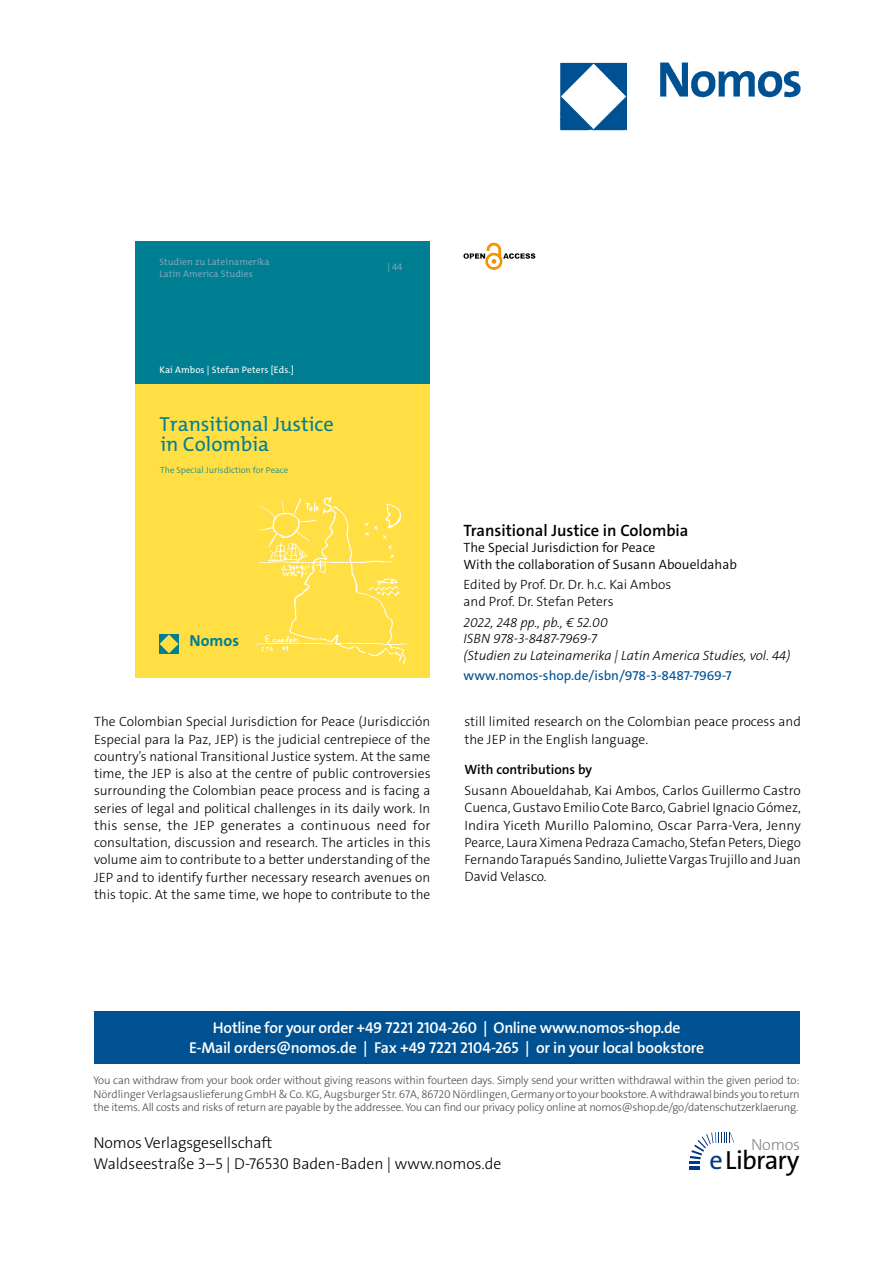
<style>
.page{position:relative;width:893px;height:1263px;background:#fff}
.page>*{position:absolute;margin:0;border:0;box-sizing:border-box;transform-origin:0 0}
.t1{font:26.4px "The Sans Os F";letter-spacing:-.03em;color:#000}
.t2{font:20.4px/19.6px "The Mix C5";color:#007f92}
.t3{font:600 16.5px "The Sans C5";color:#000}
.t4{font:300 16.2px "The Sans Os F";letter-spacing:-.02em;color:#87888a}
.t5{font:700 16.05px "The Sans Os F";color:#007f92}
.t6{font:600 15.75px/21px "The Sans Os F";letter-spacing:-.02em;color:#fff;text-align:center}
.t7{font:300 15.75px/21px "The Sans Os F";color:#000}
.t8{font:300 13.5px/17.2px "The Sans C5";color:#000}
.t9{font:italic 300 13.5px/16.5px "The Sans C5";color:#000}
.t10{font:300 13.5px/16.5px "The Sans C5";color:#000}
.t11{font:13.5px "The Sans C5";color:#005192}
.t12{font:600 13.5px "The Sans C5";color:#000}
.t13{font:300 11.25px/13.5px "The Sans Os F";letter-spacing:-.02em;color:#4b4b4d;text-align:justify}
.t14{font:9.45px "The Mix C5";letter-spacing:.01em;color:#81a5bc}
.t15{font:9.45px "The Mix C5";letter-spacing:.01em;color:#fff}
.t16{font:300 8.85px "The Mix C5";color:#007f92}
.s1{color:#003882}
</style>
<div class="page">
<div style="left:94px;top:1011px;width:705px;height:52px;background:#005192"></div>
<hr style="left:689px;top:1166px;width:11px;height:4px;background:#003882">
<svg style="left:689px;top:1132px;width:45px;height:32px"></svg>
<img style="left:559px;top:62px;width:242px;height:69px">
<div style="left:135px;top:384px;width:295px;height:293px;background:#ffdf44"></div>
<div style="left:135px;top:242px;width:295px;height:142px;background:#007f92"></div>
<img style="left:256px;top:496px;width:152px;height:168px">
<div style="left:159px;top:634px;width:20px;height:19px;background:#007f92"></div>
<svg style="left:160px;top:634px;width:18px;height:19px"></svg>
<svg style="left:463px;top:242px;width:72px;height:28px"></svg>
<p class="t14" style="left:159px;top:256px;width:112px">Studien zu Lateinamerika</p>
<p class="t14" style="left:159px;top:267px;width:95px">Latin America Studies</p>
<p class="t15" style="left:159px;top:363px;width:136px">Kai Ambos | Stefan Peters [Eds.]</p>
<h2 class="t2" style="left:159px;top:415px;width:176px">Transitional Justice in Colombia</h2>
<p class="t16" style="left:160px;top:464px;width:129px">The Special Jurisdiction for Peace</p>
<p class="t14" style="left:387px;top:261px;width:17px">| 44</p>
<p class="t5" style="left:190px;top:630px;width:51px">Nomos</p>
<p class="t3" style="left:463px;top:519px;width:227px">Transitional Justice in Colombia</p>
<p class="t10" style="left:463px;top:539px;width:275px">The Special Jurisdiction for Peace<br>With the collaboration of Susann Aboueldahab</p>
<p class="t8" style="left:463px;top:577px;width:209px;line-height:16.5px">Edited by Prof. Dr. Dr. h.c. Kai Ambos and Prof. Dr. Stefan Peters</p>
<p class="t9" style="left:463px;top:614px;width:328px">2022, 248 pp., pb., € 52.00<br>ISBN 978-3-8487-7969-7<br>(Studien zu Lateinamerika | Latin America Studies, vol. 44)</p>
<p class="t11" style="left:463px;top:667px;width:270px">www.nomos-shop.de/isbn/978-3-8487-7969-7</p>
<p class="t8" style="left:94px;top:713px;width:338px;text-align:justify">The Colombian Special Jurisdiction for Peace (Jurisdicción Especial para la Paz, JEP) is the judicial centrepiece of the country’s national Transitional Justice system. At the same time, the JEP is also at the centre of public controversies surrounding the Colombian peace process and is facing a series of legal and political challenges in its daily work. In this sense, the JEP generates a continuous need for consultation, discussion and research. The articles in this volume aim to contribute to a better understanding of the JEP and to identify further necessary research avenues on this topic. At the same time, we hope to contribute to the</p>
<p class="t8" style="left:464px;top:713px;width:338px">still limited research on the Colombian peace process and the JEP in the English language.</p>
<p class="t12" style="left:464px;top:760px;width:129px">With contributions by</p>
<p class="t8" style="left:464px;top:782px;width:338px;text-align:justify">Susann Aboueldahab, Kai Ambos, Carlos Guillermo Castro Cuenca, Gustavo Emilio Cote Barco, Gabriel Ignacio Gómez, Indira Yiceth Murillo Palomino, Oscar Parra-Vera, Jenny Pearce, Laura Ximena Pedraza Camacho, Stefan Peters, Diego Fernando Tarapués Sandino, Juliette Vargas Trujillo and Juan David Velasco.</p>
<p class="t6" style="left:189px;top:1017px;width:517px">Hotline for your order +49 7221 2104-260 | Online www.nomos-shop.de<br>E-Mail orders@nomos.de | Fax +49 7221 2104-265 | or in your local bookstore</p>
<p class="t13" style="left:94px;top:1074px;width:708px">You can withdraw from your book order without giving reasons within fourteen days. Simply send your written withdrawal within the given period to:<br>Nördlinger Verlagsauslieferung GmbH &amp; Co. KG, Augsburger Str. 67A, 86720 Nördlingen, Germany or to your bookstore. A withdrawal binds you to return the items. All costs and risks of return are payable by the addressee. You can find our privacy policy online at nomos@shop.de/go/datenschutzerklaerung.</p>
<p class="t7" style="left:94px;top:1133px;width:409px">Nomos Verlagsgesellschaft<br>Waldseestraße 3–5 | D-76530 Baden-Baden | www.nomos.de</p>
<p class="t4" style="left:751px;top:1134px;width:51px">Nomos</p>
<h1 class="t1" style="left:709px;top:1150px;width:91px"><span class="s1">e</span>Library</h1>
</div>
